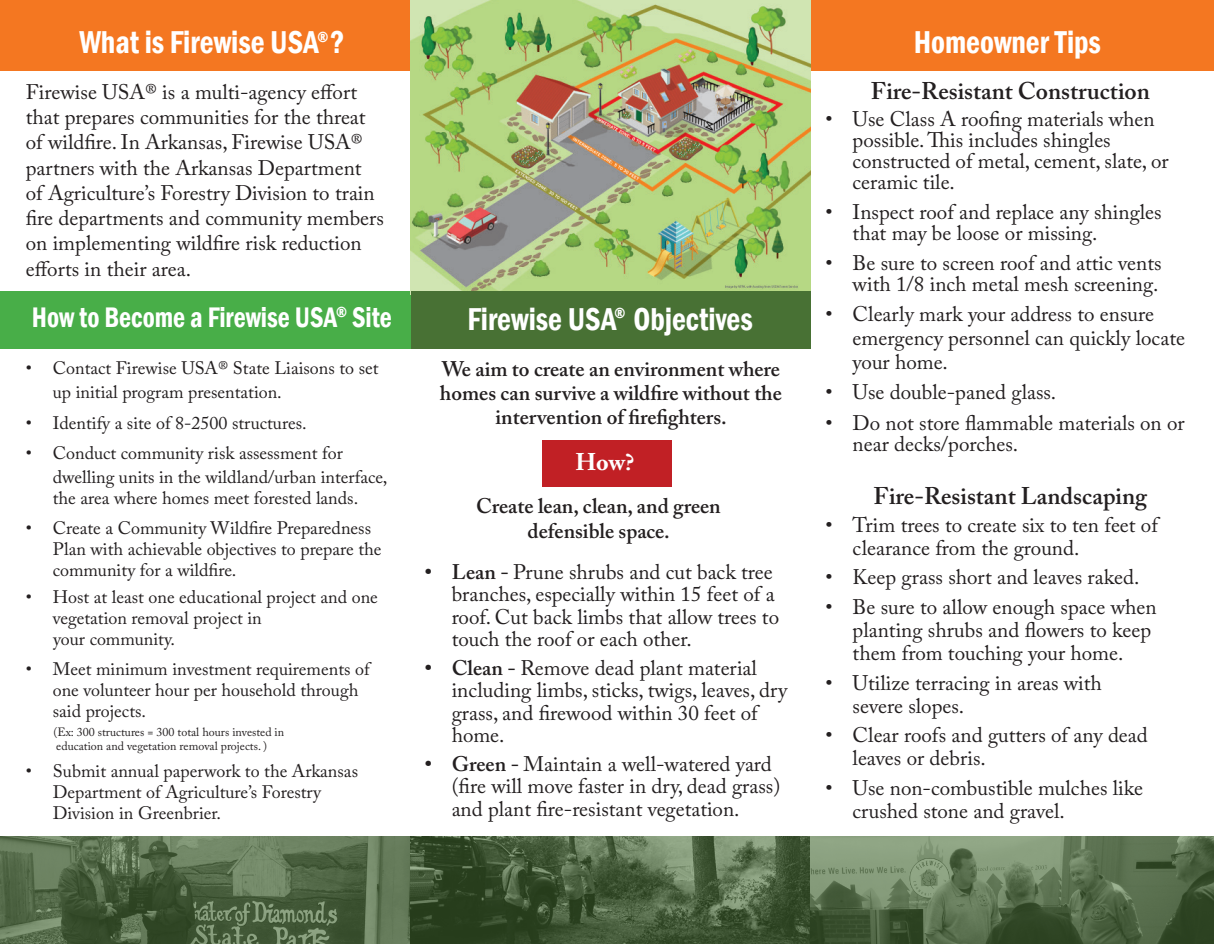
<style>
.page{position:relative;width:1214px;height:944px;background:#fff}
.page>*{position:absolute;margin:0;border:0;box-sizing:border-box;transform-origin:0 0}
.t1{font:600 condensed 32.55px "Franklin Gothic";color:#fff;scale:.93 1}
.t2{font:600 condensed 29.1px "Franklin Gothic";color:#fff;scale:.9 1}
.t3{font:600 24px "Adobe Caslon Pro";color:#231f20}
.t4{font:700 24px "Adobe Caslon Pro";color:#fff}
.t5{font:21px/22.5px "Adobe Caslon Pro";color:#231f20}
.t6{font:600 21px/24px "Adobe Caslon Pro";color:#231f20;text-align:center}
.t7{font:18px/21px "Adobe Caslon Pro";color:#231f20}
.t8{font:600 condensed 15.45px "Franklin Gothic";color:#fff;scale:.91 1}
.t9{font:12px "Adobe Caslon Pro";color:#231f20}
.s1{font-weight:600}
</style>
<div class="page">
<div style="left:542px;top:440px;width:129px;height:46px;background:#c12025"></div>
<div style="left:0;top:291px;width:411px;height:58px;background:#48ae48"></div>
<div style="left:0;top:0;width:411px;height:70px;background:#f47721"></div>
<div style="left:809px;top:0;width:405px;height:70px;background:#f47721"></div>
<img style="left:411px;top:0;width:399px;height:291px">
<svg style="left:0;top:836px;width:1214px;height:108px"></svg>
<div style="left:411px;top:291px;width:399px;height:58px;background:#487134"></div>
<p class="t1" style="left:79px;top:21px;width:287px">What is Firewise USA ?</p>
<p class="t8" style="left:317px;top:27px;width:14px">®</p>
<p class="t5" style="left:26px;top:79px;width:359px;line-height:25.2px">Firewise USA® is a multi-agency effort that prepares communities for the threat of wildfire. In Arkansas, Firewise USA® partners with the Arkansas Department of Agriculture’s Forestry Division to train fire departments and community members on implementing wildfire risk reduction efforts in their area.</p>
<p class="t8" style="left:336px;top:302px;width:14px">®</p>
<p class="t8" style="left:614px;top:302px;width:14px">®</p>
<p class="t1" style="left:467px;top:297px;width:308px">Firewise USA Objectives</p>
<p class="t2" style="left:32px;top:298px;width:401px">How to Become a Firewise USA Site</p>
<p class="t7" style="left:53px;top:356px;width:327px;line-height:24px;text-indent:-27px">• Contact Firewise USA® State Liaisons to set up initial program presentation.</p>
<p class="t7" style="left:26px;top:412px;width:282px">• Identify a site of 8-2500 structures.</p>
<p class="t7" style="left:53px;top:440px;width:336px;line-height:24px;text-indent:-27px">• Conduct community risk assessment for dwelling units in the wildland/urban interface,</p>
<p class="t7" style="left:53px;top:487px;width:307px">the area where homes meet forested lands.</p>
<p class="t7" style="left:53px;top:517px;width:330px;text-indent:-27px">• Create a Community Wildfire Preparedness<br>Plan with achievable objectives to prepare the community for a wildfire.</p>
<p class="t7" style="left:53px;top:586px;width:327px;text-indent:-27px">• Host at least one educational project and one vegetation removal project in</p>
<p class="t7" style="left:53px;top:628px;width:123px">your community.</p>
<p class="t7" style="left:53px;top:658px;width:318px;text-indent:-27px">• Meet minimum investment requirements of one volunteer hour per household through said projects.</p>
<p class="t9" style="left:53px;top:725px;width:232px">(Ex: 300 structures = 300 total hours invested in</p>
<p class="t9" style="left:56px;top:738px;width:212px">education and vegetation removal projects. )</p>
<p class="t7" style="left:53px;top:760px;width:307px;text-indent:-27px">• Submit annual paperwork to the Arkansas<br>Department of Agriculture’s Forestry<br>Division in Greenbrier.</p>
<p class="t6" style="left:440px;top:357px;width:343px">We aim to create an environment where homes can survive a wildfire without the intervention of firefighters.</p>
<p class="t4" style="left:575px;top:447px;width:61px">How?</p>
<p class="t6" style="left:476px;top:493px;width:246px;line-height:25.2px">Create lean, clean, and green defensible space.</p>
<p class="t5" style="left:452px;top:560px;width:329px;text-indent:-27px"><span class="s1">• Lean -</span> Prune shrubs and cut back tree branches, especially within 15 feet of a roof. Cut back limbs that allow trees to touch the roof or each other.</p>
<p class="t5" style="left:452px;top:656px;width:337px;text-indent:-27px"><span class="s1">• Clean -</span> Remove dead plant material including limbs, sticks, twigs, leaves, dry grass, and firewood within 30 feet of home.</p>
<p class="t5" style="left:452px;top:752px;width:330px;text-indent:-27px"><span class="s1">• Green -</span> Maintain a well-watered yard (fire will move faster in dry, dead grass) and plant fire-resistant vegetation.</p>
<p class="t1" style="left:913px;top:21px;width:203px">Homeowner Tips</p>
<p class="t3" style="left:870px;top:77px;width:281px">Fire-Resistant Construction</p>
<p class="t5" style="left:852px;top:109px;width:317px;line-height:21px;text-indent:-27px">• Use Class A roofing materials when possible.This includes shingles constructed of metal, cement, slate, or ceramic tile.</p>
<p class="t5" style="left:852px;top:202px;width:310px;line-height:21px;text-indent:-27px">• Inspect roof and replace any shingles that may be loose or missing.</p>
<p class="t5" style="left:825px;top:253px;width:337px;line-height:21px;text-align:right">• Be sure to screen roof and attic vents with 1/8 inch metal mesh screening.</p>
<p class="t5" style="left:852px;top:302px;width:334px;line-height:24px;text-indent:-27px">• Clearly mark your address to ensure emergency personnel can quickly locate your home.</p>
<p class="t5" style="left:825px;top:381px;width:232px">• Use double-paned glass.</p>
<p class="t5" style="left:852px;top:412px;width:334px;line-height:21px;text-indent:-27px">• Do not store flammable materials on or near decks/porches.</p>
<p class="t3" style="left:873px;top:482px;width:275px">Fire-Resistant Landscaping</p>
<p class="t5" style="left:852px;top:513px;width:307px;line-height:23.2px;text-indent:-27px">• Trim trees to create six to ten feet of clearance from the ground.</p>
<p class="t5" style="left:825px;top:566px;width:315px">• Keep grass short and leaves raked.</p>
<p class="t5" style="left:852px;top:595px;width:305px;line-height:23.2px;text-indent:-27px">• Be sure to allow enough space when planting shrubs and flowers to keep them from touching your home.</p>
<p class="t5" style="left:852px;top:670px;width:251px;line-height:23.2px;text-indent:-27px">• Utilize terracing in areas with severe slopes.</p>
<p class="t5" style="left:852px;top:723px;width:296px;line-height:23.2px;text-indent:-27px">• Clear roofs and gutters of any dead leaves or debris.</p>
<p class="t5" style="left:852px;top:775px;width:292px;line-height:23.2px;text-indent:-27px">• Use non-combustible mulches like crushed stone and gravel.</p>
</div>
